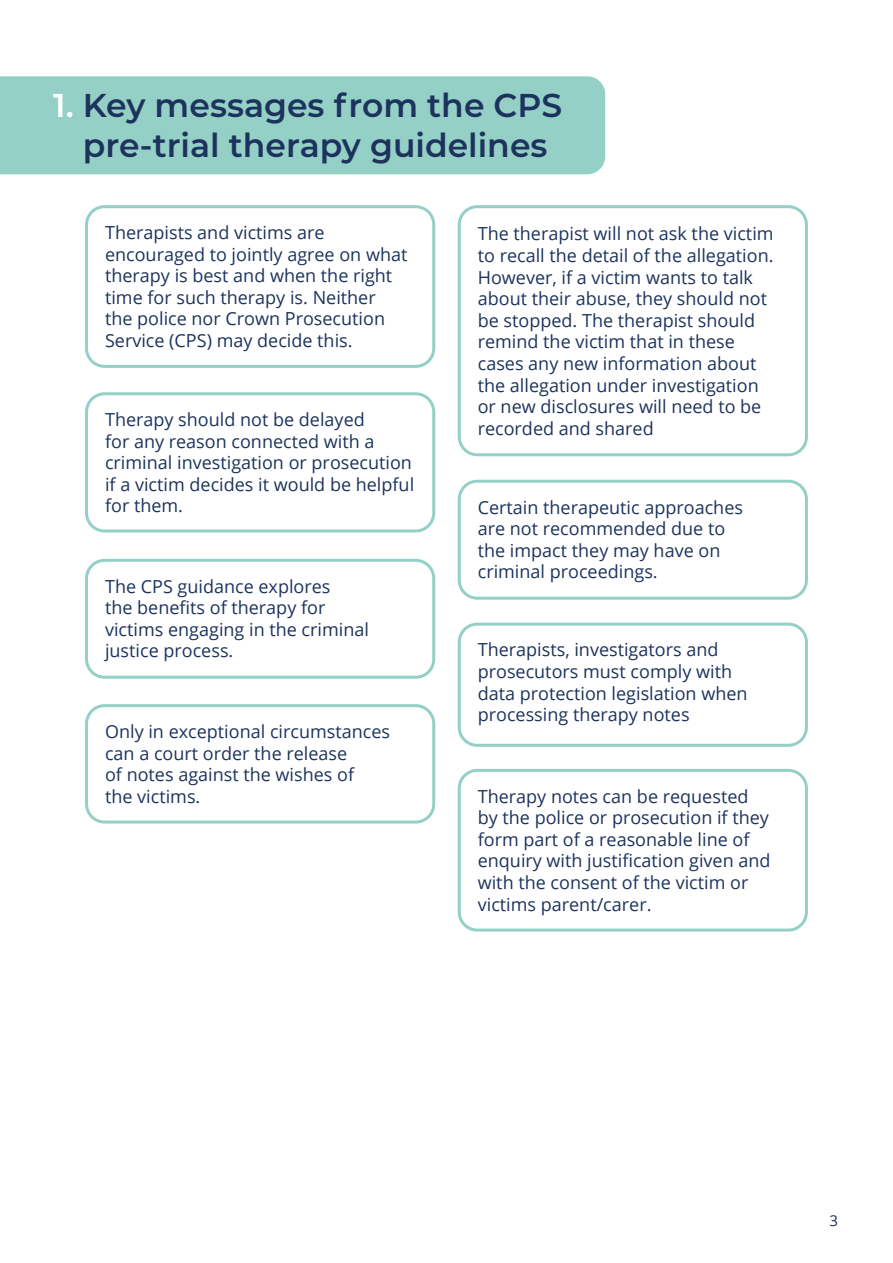
<style>
.page{position:relative;width:893px;height:1263px;background:#fff}
.page>*{position:absolute;margin:0;border:0;box-sizing:border-box;transform-origin:0 0}
.t1{font:600 33px/39.6px "Montserrat";color:#1d335d;text-align:center}
.t2{font:18px/21.6px "Open Sans";color:#1d335d}
.t3{font:15px "Open Sans";color:#1d335d}
.s1{color:#fff}
</style>
<div class="page">
<div style="left:0;top:76px;width:605px;height:98px;background:#94d0c6"></div>
<div style="left:85px;top:205px;width:350px;height:163px;border:3px solid #94d0c6;border-radius:18px"></div>
<div style="left:85px;top:392px;width:350px;height:140px;border:3px solid #94d0c6;border-radius:18px"></div>
<div style="left:85px;top:559px;width:350px;height:120px;border:3px solid #94d0c6;border-radius:18px"></div>
<div style="left:458px;top:205px;width:350px;height:251px;border:3px solid #94d0c6;border-radius:18px"></div>
<div style="left:458px;top:480px;width:350px;height:120px;border:3px solid #94d0c6;border-radius:18px"></div>
<div style="left:458px;top:769px;width:350px;height:162px;border:3px solid #94d0c6;border-radius:18px"></div>
<div style="left:458px;top:623px;width:350px;height:124px;border:3px solid #94d0c6;border-radius:18px"></div>
<div style="left:85px;top:704px;width:350px;height:119px;border:3px solid #94d0c6;border-radius:18px"></div>
<h1 class="t1" style="left:53px;top:84px;width:511px"><span class="s1">1.</span> Key messages from the CPS pre-trial therapy guidelines</h1>
<p class="t2" style="left:105px;top:221px;width:304px">Therapists and victims are encouraged to jointly agree on what therapy is best and when the right time for such therapy is. Neither the police nor Crown Prosecution<br>Service (CPS) may decide this.</p>
<p class="t2" style="left:105px;top:408px;width:311px">Therapy should not be delayed<br>for any reason connected with a criminal investigation or prosecution if a victim decides it would be helpful for them.</p>
<p class="t2" style="left:105px;top:575px;width:265px">The CPS guidance explores<br>the benefits of therapy for victims engaging in the criminal justice process.</p>
<p class="t2" style="left:105px;top:720px;width:287px">Only in exceptional circumstances can a court order the release<br>of notes against the wishes of<br>the victims.</p>
<p class="t2" style="left:478px;top:223px;width:297px">The therapist will not ask the victim to recall the detail of the allegation.<br>However, if a victim wants to talk about their abuse, they should not be stopped. The therapist should remind the victim that in these cases any new information about the allegation under investigation or new disclosures will need to be recorded and shared</p>
<p class="t2" style="left:478px;top:496px;width:267px">Certain therapeutic approaches are not recommended due to the impact they may have on criminal proceedings.</p>
<p class="t2" style="left:478px;top:639px;width:271px">Therapists, investigators and prosecutors must comply with data protection legislation when processing therapy notes</p>
<p class="t2" style="left:478px;top:785px;width:294px">Therapy notes can be requested by the police or prosecution if they form part of a reasonable line of enquiry with justification given and with the consent of the victim or victims parent/carer.</p>
<p class="t3" style="left:829px;top:1210px;width:10px">3</p>
</div>
